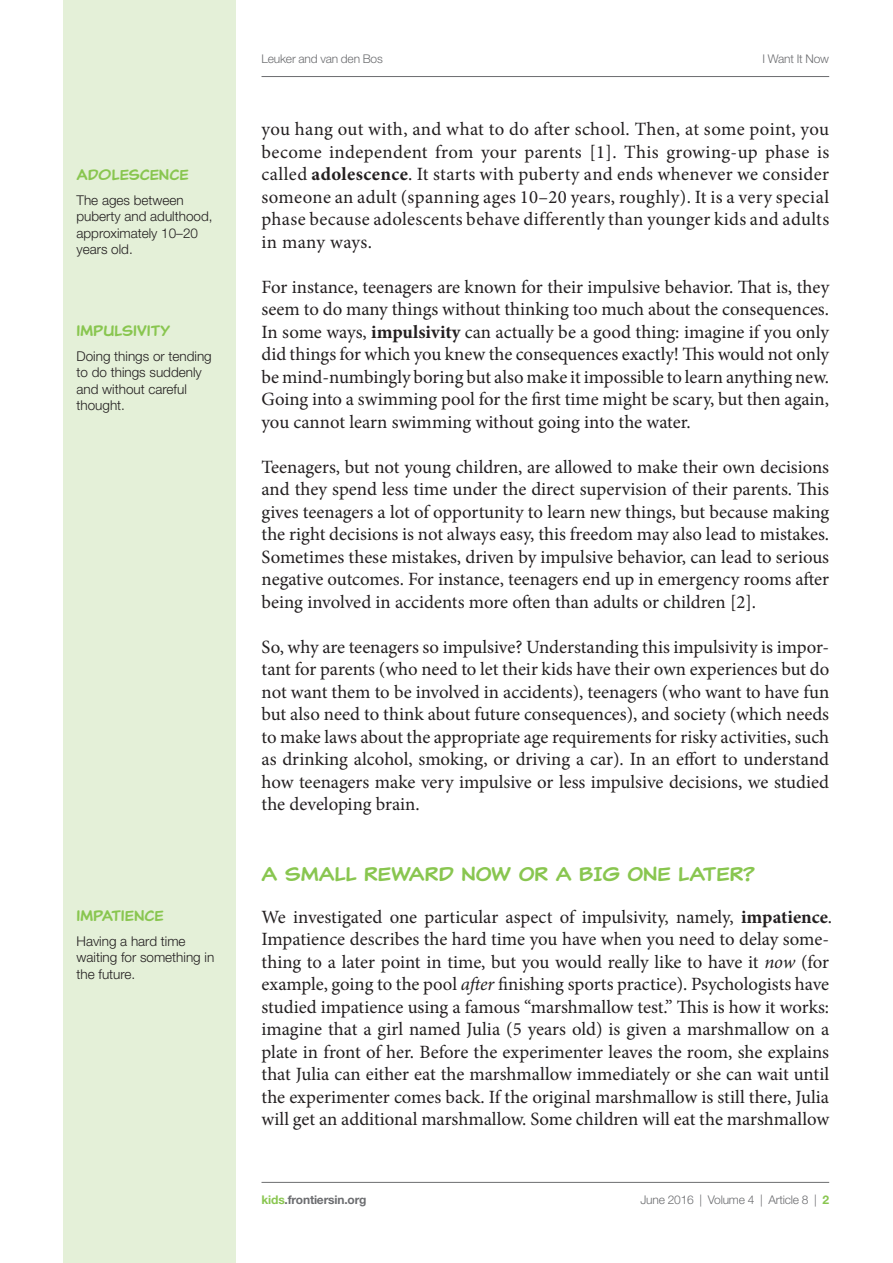
<style>
.page{position:relative;width:893px;height:1263px;background:#fff}
.page>*{position:absolute;margin:0;border:0;box-sizing:border-box;transform-origin:0 0}
.t1{font:19.5px "Classic Comic";color:#89c650}
.t2{font:18.75px/22.5px "Minion Pro";color:#231f20;text-align:justify}
.t3{font:15px "Classic Comic";color:#89c650}
.t4{font:300 13.5px/16.5px "Helvetica Neue LT Std";color:#231f20}
.t5{font:300 12px "Helvetica Neue LT Std";letter-spacing:-.015em;color:#6c6d70}
.t6{font:700 12px "Helvetica Neue LT Std";letter-spacing:-.015em;color:#6c6d70}
.s1{font-weight:700}
.s2{font-style:italic}
.s3{color:#89c650}
.s4{font-weight:700;color:#89c650}
</style>
<div class="page">
<hr style="left:261px;top:76px;width:568px;height:1px;background:#6c6d70">
<div style="left:64px;top:0;width:172px;height:1263px;background:#e4f0d8"></div>
<hr style="left:261px;top:1182px;width:568px;height:1px;background:#6c6d70">
<p class="t3" style="left:77px;top:165px;width:113px">ADOLESCENCE</p>
<p class="t4" style="left:77px;top:192px;width:138px">The ages between puberty and adulthood, approximately 10–20 years old.</p>
<p class="t3" style="left:77px;top:320px;width:95px">IMPULSIVITY</p>
<p class="t4" style="left:77px;top:347px;width:137px">Doing things or tending to do things suddenly and without careful thought.</p>
<p class="t3" style="left:77px;top:905px;width:89px">IMPATIENCE</p>
<p class="t4" style="left:77px;top:932px;width:139px">Having a hard time waiting for something in the future.</p>
<p class="t5" style="left:261px;top:51px;width:123px">Leuker and van den Bos</p>
<p class="t5" style="left:763px;top:51px;width:68px">I Want It Now</p>
<p class="t2" style="left:261px;top:118px;width:569px">you hang out with, and what to do after school. Then, at some point, you become independent from your parents [1]. This growing-up phase is called <span class="s1">adolescence</span>. It starts with puberty and ends whenever we consider someone an adult (spanning ages 10–20 years, roughly). It is a very special phase because adolescents behave differently than younger kids and adults in many ways.</p>
<p class="t2" style="left:261px;top:275px;width:569px">For instance, teenagers are known for their impulsive behavior. That is, they seem to do many things without thinking too much about the consequences.<br>In some ways, <span class="s1">impulsivity</span> can actually be a good thing: imagine if you only did things for which you knew the consequences exactly! This would not only be mind-numbingly boring but also make it impossible to learn anything new.<br>Going into a swimming pool for the first time might be scary, but then again, you cannot learn swimming without going into the water.</p>
<p class="t2" style="left:261px;top:455px;width:569px">Teenagers, but not young children, are allowed to make their own decisions and they spend less time under the direct supervision of their parents. This gives teenagers a lot of opportunity to learn new things, but because making the right decisions is not always easy, this freedom may also lead to mistakes.<br>Sometimes these mistakes, driven by impulsive behavior, can lead to serious negative outcomes. For instance, teenagers end up in emergency rooms after being involved in accidents more often than adults or children [2].</p>
<p class="t2" style="left:261px;top:635px;width:569px">So, why are teenagers so impulsive? Understanding this impulsivity is impor&shy;tant for parents (who need to let their kids have their own experiences but do not want them to be involved in accidents), teenagers (who want to have fun but also need to think about future consequences), and society (which needs to make laws about the appropriate age requirements for risky activities, such as drinking alcohol, smoking, or driving a car). In an effort to understand how teenagers make very impulsive or less impulsive decisions, we studied the developing brain.</p>
<p class="t1" style="left:261px;top:861px;width:495px">A SMALL REWARD NOW OR A BIG ONE LATER?</p>
<p class="t2" style="left:261px;top:905px;width:572px;text-align:left">We investigated one particular aspect of impulsivity, namely, <span class="s1">impatience</span>.<br>Impatience describes the hard time you have when you need to delay some&shy;thing to a later point in time, but you would really like to have it <span class="s2">now</span> (for example, going to the pool <span class="s2">after</span> finishing sports practice). Psychologists have studied impatience using a famous “marshmallow test.” This is how it works: imagine that a girl named Julia (5 years old) is given a marshmallow on a plate in front of her. Before the experimenter leaves the room, she explains that Julia can either eat the marshmallow immediately or she can wait until the experimenter comes back. If the original marshmallow is still there, Julia will get an additional marshmallow. Some children will eat the marshmallow</p>
<p class="t6" style="left:261px;top:1192px;width:107px"><span class="s3">kids</span>.frontiersin.org</p>
<p class="t5" style="left:640px;top:1192px;width:190px">June 2016 | Volume 4 | Article 8 | <span class="s4">2</span></p>
</div>
